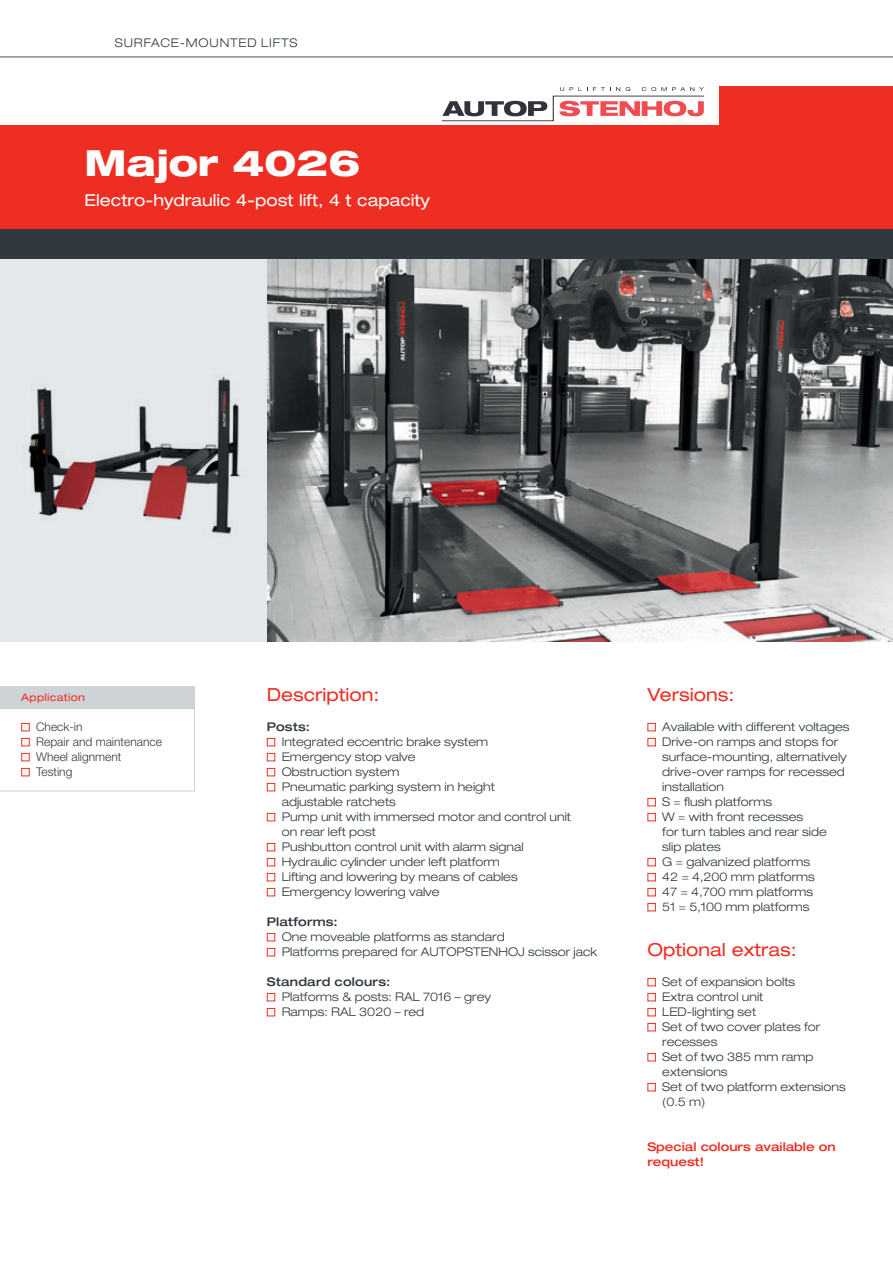
<style>
.page{position:relative;width:893px;height:1263px;background:#fff}
.page>*{position:absolute;margin:0;border:0;box-sizing:border-box;transform-origin:0 0}
.Headline_weiß_2017{font:800 expanded 36px "Helvetica Neue LT Pro";color:#fff}
.Headline_Fließtxt_rot_2017{font:expanded 18px "Helvetica Neue LT Pro";color:#ee2e22}
.Subheadline_weiß_2017{font:expanded 16.5px "Helvetica Neue LT Pro";color:#fff}
.Fließtext_2017{font:300 expanded 12px/15px "Helvetica Neue LT Pro";color:#313940}
.Text_Kasten_2017{font:300 12px "Helvetica Neue LT Pro";color:#313940}
.Fließtext_rot_fett_2017{font:500 expanded 12px/15px "Helvetica Neue LT Pro";color:#ee2e22}
.Subline_Fließtext_2017{font:500 expanded 12px "Helvetica Neue LT Pro";letter-spacing:.02em;color:#313940}
.Fließtext_2017-2{font:300 expanded 12px "Helvetica Neue LT Pro";letter-spacing:.07em;color:#313940}
.Headline_Kasten_rot_2017{font:expanded 10.5px "Helvetica Neue LT Pro";letter-spacing:.03em;color:#ee2e22}
</style>
<div class="page">
<svg style="left:0;top:56px;width:893px;height:1px"></svg>
<img style="left:267px;top:259px;width:626px;height:382px">
<div style="left:0;top:259px;width:267px;height:382px;background:#e5e8eb"></div>
<div style="left:0;top:154px;width:893px;height:105px;background:#313940"></div>
<img style="left:28px;top:376px;width:212px;height:158px">
<div style="left:719px;top:86px;width:174px;height:105px;background:#ee2e22"></div>
<svg style="left:0;top:709px;width:195px;height:82px"></svg>
<div style="left:0;top:686px;width:195px;height:23px;background:#ced3d7"></div>
<div style="left:21px;top:723px;width:9px;height:8px;border:1px solid #ee2e22"></div>
<div style="left:21px;top:738px;width:9px;height:8px;border:1px solid #ee2e22"></div>
<div style="left:21px;top:753px;width:9px;height:8px;border:1px solid #ee2e22"></div>
<div style="left:21px;top:768px;width:9px;height:8px;border:1px solid #ee2e22"></div>
<div style="left:267px;top:738px;width:8px;height:8px;border:1px solid #ee2e22"></div>
<div style="left:267px;top:753px;width:8px;height:8px;border:1px solid #ee2e22"></div>
<div style="left:267px;top:768px;width:8px;height:8px;border:1px solid #ee2e22"></div>
<div style="left:267px;top:783px;width:8px;height:8px;border:1px solid #ee2e22"></div>
<div style="left:267px;top:813px;width:8px;height:8px;border:1px solid #ee2e22"></div>
<div style="left:267px;top:843px;width:8px;height:8px;border:1px solid #ee2e22"></div>
<div style="left:267px;top:858px;width:8px;height:8px;border:1px solid #ee2e22"></div>
<div style="left:267px;top:873px;width:8px;height:8px;border:1px solid #ee2e22"></div>
<div style="left:267px;top:888px;width:8px;height:8px;border:1px solid #ee2e22"></div>
<div style="left:267px;top:933px;width:8px;height:8px;border:1px solid #ee2e22"></div>
<div style="left:267px;top:948px;width:8px;height:8px;border:1px solid #ee2e22"></div>
<div style="left:267px;top:993px;width:8px;height:8px;border:1px solid #ee2e22"></div>
<div style="left:267px;top:1008px;width:8px;height:8px;border:1px solid #ee2e22"></div>
<div style="left:647px;top:723px;width:9px;height:8px;border:1px solid #ee2e22"></div>
<div style="left:647px;top:738px;width:9px;height:8px;border:1px solid #ee2e22"></div>
<div style="left:647px;top:798px;width:9px;height:8px;border:1px solid #ee2e22"></div>
<div style="left:647px;top:813px;width:9px;height:8px;border:1px solid #ee2e22"></div>
<div style="left:647px;top:858px;width:9px;height:8px;border:1px solid #ee2e22"></div>
<div style="left:647px;top:873px;width:9px;height:8px;border:1px solid #ee2e22"></div>
<div style="left:647px;top:888px;width:9px;height:8px;border:1px solid #ee2e22"></div>
<div style="left:647px;top:903px;width:9px;height:8px;border:1px solid #ee2e22"></div>
<div style="left:647px;top:978px;width:9px;height:8px;border:1px solid #ee2e22"></div>
<div style="left:647px;top:993px;width:9px;height:8px;border:1px solid #ee2e22"></div>
<div style="left:647px;top:1008px;width:9px;height:8px;border:1px solid #ee2e22"></div>
<div style="left:647px;top:1023px;width:9px;height:8px;border:1px solid #ee2e22"></div>
<div style="left:647px;top:1053px;width:9px;height:8px;border:1px solid #ee2e22"></div>
<div style="left:647px;top:1083px;width:9px;height:8px;border:1px solid #ee2e22"></div>
<div style="left:0;top:125px;width:893px;height:104px;background:#ee2e22"></div>
<svg style="left:441px;top:87px;width:264px;height:35px"></svg>
<p class="Fließtext_2017-2" style="left:115px;top:35px;width:184px">SURFACE-MOUNTED LIFTS</p>
<p class="Headline_weiß_2017" style="left:85px;top:140px;width:277px">Major 4026</p>
<p class="Subheadline_weiß_2017" style="left:85px;top:191px;width:347px">Electro-hydraulic 4-post lift, 4 t capacity</p>
<p class="Headline_Kasten_rot_2017" style="left:21px;top:691px;width:65px">Application</p>
<p class="Text_Kasten_2017" style="left:36px;top:720px;width:48px">Check-in</p>
<p class="Text_Kasten_2017" style="left:36px;top:735px;width:127px">Repair and maintenance</p>
<p class="Text_Kasten_2017" style="left:36px;top:750px;width:87px">Wheel alignment</p>
<p class="Text_Kasten_2017" style="left:36px;top:765px;width:38px">Testing</p>
<p class="Headline_Fließtxt_rot_2017" style="left:267px;top:685px;width:114px">Description:</p>
<p class="Subline_Fließtext_2017" style="left:267px;top:720px;width:45px">Posts:</p>
<p class="Fließtext_2017" style="left:282px;top:734px;width:208px">Integrated eccentric brake system</p>
<p class="Fließtext_2017" style="left:282px;top:749px;width:136px">Emergency stop valve</p>
<p class="Fließtext_2017" style="left:282px;top:764px;width:119px">Obstruction system</p>
<p class="Fließtext_2017" style="left:282px;top:779px;width:215px">Pneumatic parking system in height</p>
<p class="Fließtext_2017" style="left:282px;top:794px;width:116px">adjustable ratchets</p>
<p class="Fließtext_2017" style="left:282px;top:809px;width:291px">Pump unit with immersed motor and control unit on rear left post</p>
<p class="Fließtext_2017" style="left:282px;top:839px;width:243px">Pushbutton control unit with alarm signal</p>
<p class="Fließtext_2017" style="left:282px;top:854px;width:220px">Hydraulic cylinder under left platform</p>
<p class="Fließtext_2017" style="left:282px;top:869px;width:238px">Lifting and lowering by means of cables</p>
<p class="Fließtext_2017" style="left:282px;top:884px;width:159px">Emergency lowering valve</p>
<p class="Subline_Fließtext_2017" style="left:267px;top:915px;width:72px">Platforms:</p>
<p class="Fließtext_2017" style="left:282px;top:929px;width:224px">One moveable platforms as standard</p>
<p class="Fließtext_2017" style="left:282px;top:944px;width:317px">Platforms prepared for AUTOPSTENHOJ scissor jack</p>
<p class="Subline_Fließtext_2017" style="left:267px;top:975px;width:125px">Standard colours:</p>
<p class="Fließtext_2017" style="left:282px;top:989px;width:211px">Platforms &amp; posts: RAL 7016 – grey</p>
<p class="Fließtext_2017" style="left:282px;top:1004px;width:144px">Ramps: RAL 3020 – red</p>
<p class="Headline_Fließtxt_rot_2017" style="left:647px;top:685px;width:89px">Versions:</p>
<p class="Fließtext_2017" style="left:662px;top:719px;width:189px">Available with different voltages</p>
<p class="Fließtext_2017" style="left:662px;top:734px;width:186px">Drive-on ramps and stops for surface-mounting, alternatively drive-over ramps for recessed installation</p>
<p class="Fließtext_2017" style="left:662px;top:794px;width:111px">S = flush platforms</p>
<p class="Fließtext_2017" style="left:662px;top:809px;width:143px">W = with front recesses</p>
<p class="Fließtext_2017" style="left:662px;top:824px;width:166px">for turn tables and rear side</p>
<p class="Fließtext_2017" style="left:662px;top:839px;width:60px">slip plates</p>
<p class="Fließtext_2017" style="left:662px;top:854px;width:149px">G = galvanized platforms</p>
<p class="Fließtext_2017" style="left:662px;top:869px;width:154px">42 = 4,200 mm platforms</p>
<p class="Fließtext_2017" style="left:662px;top:884px;width:152px">47 = 4,700 mm platforms</p>
<p class="Fließtext_2017" style="left:662px;top:899px;width:149px">51 = 5,100 mm platforms</p>
<p class="Headline_Fließtxt_rot_2017" style="left:647px;top:940px;width:151px">Optional extras:</p>
<p class="Fließtext_2017" style="left:662px;top:974px;width:134px">Set of expansion bolts</p>
<p class="Fließtext_2017" style="left:662px;top:989px;width:103px">Extra control unit</p>
<p class="Fließtext_2017" style="left:662px;top:1004px;width:95px">LED-lighting set</p>
<p class="Fließtext_2017" style="left:662px;top:1019px;width:160px">Set of two cover plates for recesses</p>
<p class="Fließtext_2017" style="left:662px;top:1049px;width:153px">Set of two 385 mm ramp</p>
<p class="Fließtext_2017" style="left:662px;top:1064px;width:67px">extensions</p>
<p class="Fließtext_2017" style="left:662px;top:1079px;width:185px">Set of two platform extensions (0.5 m)</p>
<p class="Fließtext_rot_fett_2017" style="left:647px;top:1139px;width:190px">Special colours available on request!</p>
</div>
